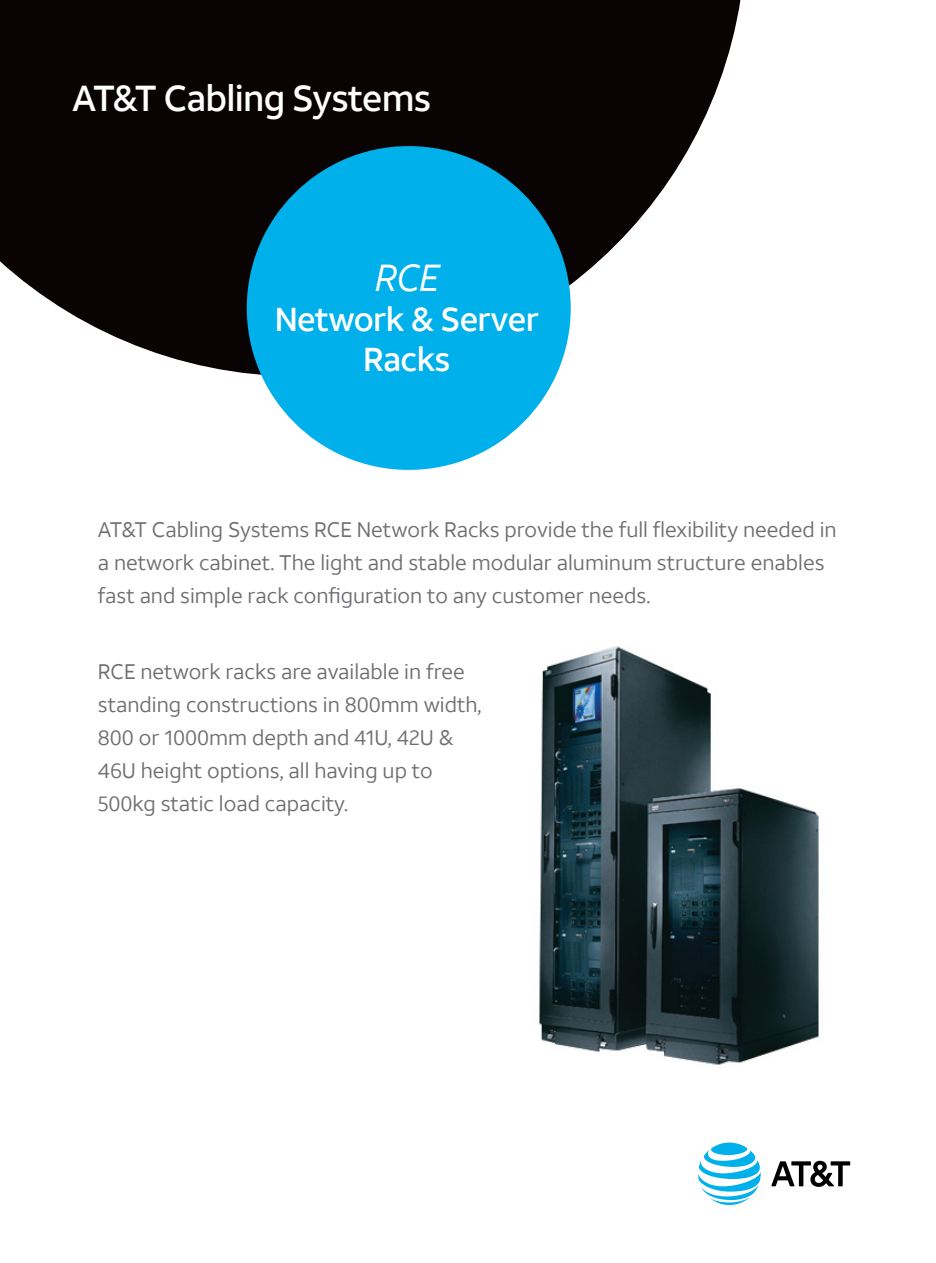
<style>
.page{position:relative;width:936px;height:1263px;background:#fff}
.page>*{position:absolute;margin:0;border:0;box-sizing:border-box;transform-origin:0 0}
.t1{font:italic 37.5px "ATT Aleck Sans";color:#fff}
.t2{font:500 36px "ATT Aleck Sans";letter-spacing:-.02em;color:#fff}
.t3{font:500 33px/39.6px "ATT Aleck Sans";letter-spacing:-.02em;color:#fff;text-align:center}
.t4{font:21px/33px "ATT Aleck Sans";color:#6d6e71}
</style>
<div class="page">
<svg style="left:0;top:0;width:741px;height:376px;fill:#090304"></svg>
<div style="left:247px;top:146px;width:323px;height:324px;background:#00b0eb;border-radius:50%"></div>
<svg style="left:771px;top:1161px;width:79px;height:26px"></svg>
<svg style="left:698px;top:1142px;width:62px;height:63px"></svg>
<img style="left:539px;top:646px;width:280px;height:419px">
<h2 class="t2" style="left:72px;top:76px;width:360px">AT&amp;T Cabling Systems</h2>
<h1 class="t1" style="left:374px;top:255px;width:66px">RCE</h1>
<h3 class="t3" style="left:275px;top:300px;width:266px">Network &amp; Server<br>Racks</h3>
<p class="t4" style="left:98px;top:514px;width:740px">AT&amp;T Cabling Systems RCE Network Racks provide the full flexibility needed in a network cabinet. The light and stable modular aluminum structure enables fast and simple rack configuration to any customer needs.</p>
<p class="t4" style="left:98px;top:655px;width:385px">RCE network racks are available in free standing constructions in 800mm width, 800 or 1000mm depth and 41U, 42U &amp; 46U height options, all having up to 500kg static load capacity.</p>
</div>
